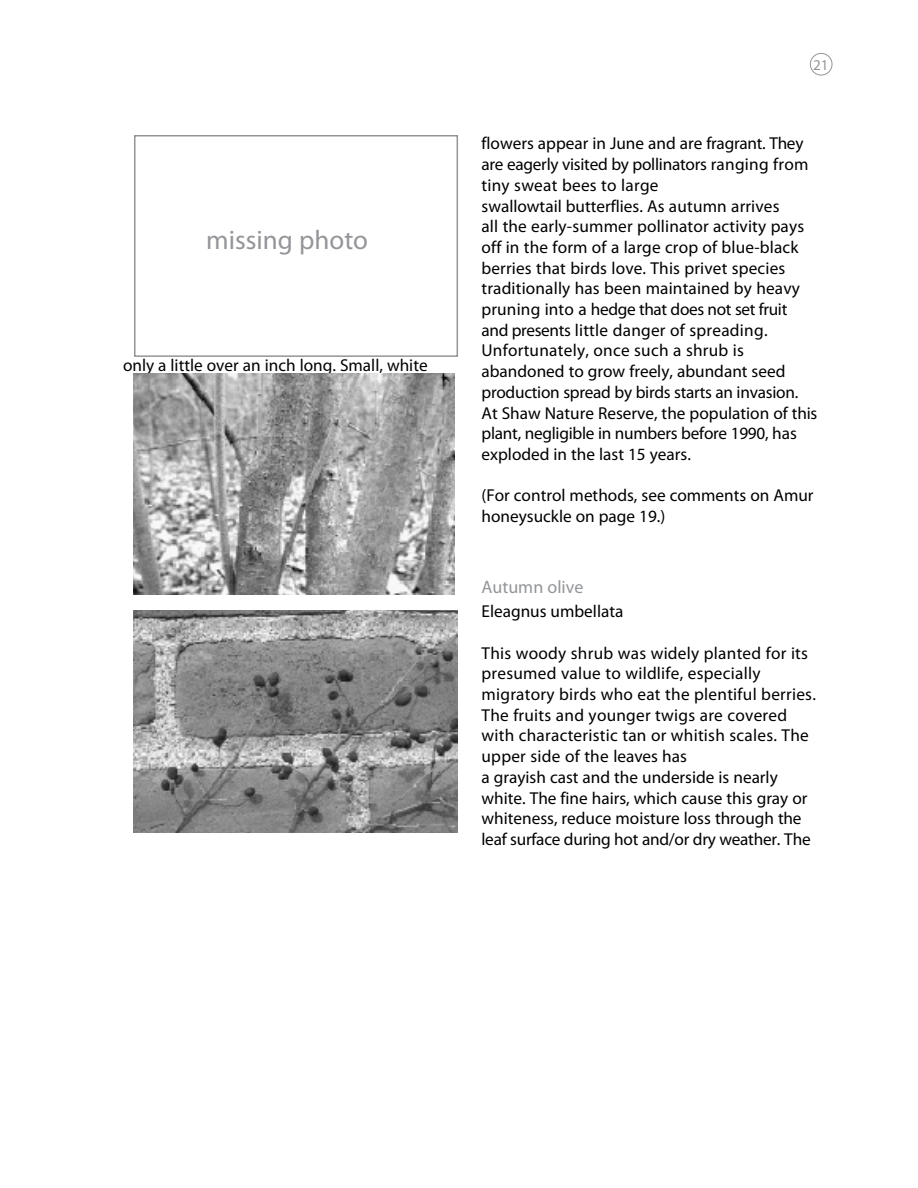
<style>
.page{position:relative;width:918px;height:1188px;background:#fff}
.page>*{position:absolute;margin:0;border:0;box-sizing:border-box;transform-origin:0 0}
.t1{font:27px "Myriad Pro";color:#939598}
.t2{font:18px "Myriad Pro";color:#939598}
.t3{font:17.25px/20.7px "Myriad Pro";color:#000}
.t4{font:15px "Myriad Pro";color:#939598}
</style>
<div class="page">
<div style="left:810px;top:53px;width:22px;height:22px;border:1px solid #939598;border-radius:50%"></div>
<div style="left:134px;top:135px;width:324px;height:222px;background:#fff;border:2px solid #939598"></div>
<img style="left:134px;top:373px;width:320px;height:222px">
<img style="left:134px;top:611px;width:324px;height:221px">
<h1 class="t1" style="left:206px;top:224px;width:163px">missing photo</h1>
<p class="t3" style="left:123px;top:355px;width:306px">only a little over an inch long. Small, white</p>
<p class="t4" style="left:813px;top:56px;width:17px">21</p>
<p class="t3" style="left:482px;top:133px;width:337px">flowers appear in June and are fragrant. They are eagerly visited by pollinators ranging from tiny sweat bees to large<br>swallowtail butterflies. As autumn arrives<br>all the early-summer pollinator activity pays off in the form of a large crop of blue-black berries that birds love. This privet species traditionally has been maintained by heavy pruning into a hedge that does not set fruit and presents little danger of spreading.<br>Unfortunately, once such a shrub is abandoned to grow freely, abundant seed production spread by birds starts an invasion.<br>At Shaw Nature Reserve, the population of this plant, negligible in numbers before 1990, has exploded in the last 15 years.</p>
<p class="t3" style="left:482px;top:485px;width:334px">(For control methods, see comments on Amur honeysuckle on page 19.)</p>
<p class="t2" style="left:482px;top:576px;width:104px">Autumn olive</p>
<p class="t3" style="left:482px;top:601px;width:143px">Eleagnus umbellata</p>
<p class="t3" style="left:482px;top:642px;width:336px">This woody shrub was widely planted for its presumed value to wildlife, especially migratory birds who eat the plentiful berries.<br>The fruits and younger twigs are covered with characteristic tan or whitish scales. The upper side of the leaves has<br>a grayish cast and the underside is nearly white. The fine hairs, which cause this gray or whiteness, reduce moisture loss through the leaf surface during hot and/or dry weather. The</p>
</div>
